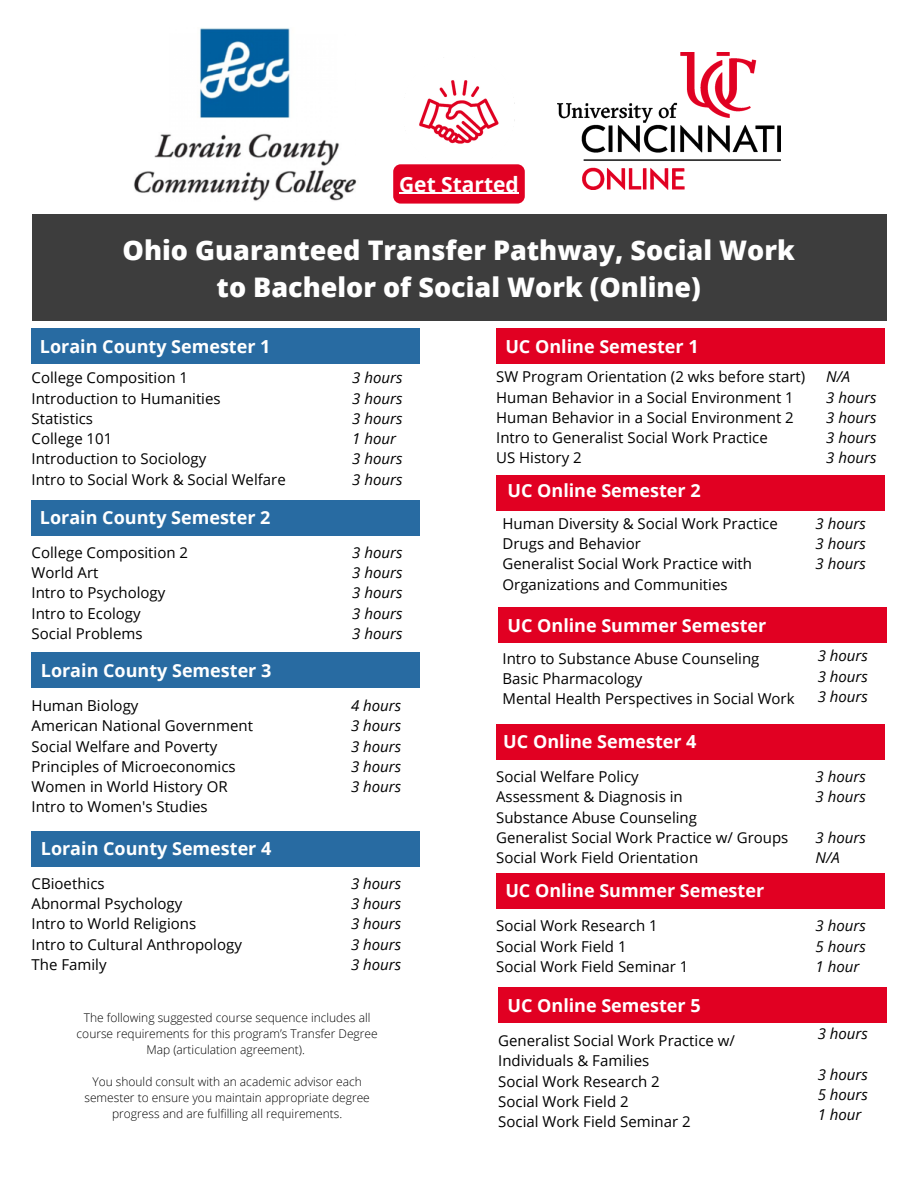
<style>
.page{position:relative;width:918px;height:1188px;background:#fff}
.page>*{position:absolute;margin:0;border:0;box-sizing:border-box;transform-origin:0 0}
.t1{font:800 27px/37.2px "Open Sans";color:#fff;text-align:center}
.t2{font:700 21px "Open Sans";color:#fff}
.t3{font:700 18px "Open Sans";color:#fff}
.t4{font:15px/20.2px "Open Sans";color:#000}
.t5{font:italic 15px/20.2px "Open Sans";color:#000;text-align:justify}
.t6{font:300 12px/16px "Open Sans";color:#000;text-align:center}
</style>
<div class="page">
<img style="left:134px;top:28px;width:223px;height:173px">
<img style="left:558px;top:53px;width:222px;height:137px">
<img style="left:419px;top:80px;width:96px;height:64px">
<div style="left:32px;top:214px;width:854px;height:107px;background:#3d3d3d"></div>
<div style="left:32px;top:328px;width:388px;height:36px;background:#286ba2"></div>
<div style="left:32px;top:500px;width:388px;height:35px;background:#286ba2"></div>
<div style="left:498px;top:608px;width:388px;height:35px;background:#e10022"></div>
<div style="left:496px;top:724px;width:388px;height:35px;background:#e10022"></div>
<div style="left:498px;top:988px;width:388px;height:35px;background:#e10022"></div>
<div style="left:393px;top:164px;width:132px;height:40px;background:#e10022;border-radius:7px"></div>
<hr style="left:399px;top:193px;width:120px;height:1px;background:#fff">
<div style="left:32px;top:653px;width:388px;height:35px;background:#286ba2"></div>
<div style="left:32px;top:831px;width:388px;height:35px;background:#286ba2"></div>
<div style="left:496px;top:328px;width:388px;height:36px;background:#e10022"></div>
<div style="left:496px;top:475px;width:388px;height:36px;background:#e10022"></div>
<div style="left:496px;top:873px;width:388px;height:35px;background:#e10022"></div>
<h2 class="t2" style="left:399px;top:169px;width:121px">Get Started</h2>
<h1 class="t1" style="left:123px;top:231px;width:674px">Ohio Guaranteed Transfer Pathway, Social Work to Bachelor of Social Work (Online)</h1>
<p class="t3" style="left:40px;top:334px;width:232px">Lorain County Semester 1</p>
<p class="t3" style="left:505px;top:334px;width:195px">UC Online Semester 1</p>
<p class="t4" style="left:496px;top:366px;width:311px">SW Program Orientation (2 wks before start)<br>Human Behavior in a Social Environment 1<br>Human Behavior in a Social Environment 2<br>Intro to Generalist Social Work Practice<br>US History 2</p>
<p class="t5" style="left:826px;top:366px;width:52px;text-align:left">N/A<br>3 hours<br>3 hours<br>3 hours<br>3 hours</p>
<p class="t3" style="left:507px;top:478px;width:195px">UC Online Semester 2</p>
<p class="t4" style="left:503px;top:513px;width:277px">Human Diversity &amp; Social Work Practice<br>Drugs and Behavior<br>Generalist Social Work Practice with<br>Organizations and Communities</p>
<p class="t5" style="left:816px;top:513px;width:52px">3 hours 3 hours 3 hours</p>
<p class="t4" style="left:32px;top:367px;width:256px">College Composition 1<br>Introduction to Humanities<br>Statistics<br>College 101<br>Introduction to Sociology<br>Intro to Social Work &amp; Social Welfare</p>
<p class="t5" style="left:352px;top:367px;width:52px;text-align:left">3 hours<br>3 hours<br>3 hours<br>1 hour<br>3 hours<br>3 hours</p>
<p class="t3" style="left:40px;top:505px;width:232px">Lorain County Semester 2</p>
<p class="t4" style="left:32px;top:542px;width:158px">College Composition 2<br>World Art<br>Intro to Psychology<br>Intro to Ecology<br>Social Problems</p>
<p class="t5" style="left:352px;top:542px;width:52px">3 hours 3 hours 3 hours 3 hours 3 hours</p>
<p class="t3" style="left:507px;top:613px;width:260px">UC Online Summer Semester</p>
<p class="t4" style="left:503px;top:648px;width:294px">Intro to Substance Abuse Counseling<br>Basic Pharmacology<br>Mental Health Perspectives in Social Work</p>
<p class="t5" style="left:818px;top:645px;width:52px">3 hours 3 hours 3 hours</p>
<p class="t3" style="left:503px;top:729px;width:195px">UC Online Semester 4</p>
<p class="t4" style="left:496px;top:766px;width:294px">Social Welfare Policy<br>Assessment &amp; Diagnosis in<br>Substance Abuse Counseling<br>Generalist Social Work Practice w/ Groups<br>Social Work Field Orientation</p>
<p class="t5" style="left:816px;top:766px;width:52px">3 hours<br>3 hours</p>
<p class="t3" style="left:41px;top:658px;width:232px">Lorain County Semester 3</p>
<p class="t4" style="left:32px;top:695px;width:223px">Human Biology<br>American National Government<br>Social Welfare and Poverty<br>Principles of Microeconomics<br>Women in World History OR<br>Intro to Women's Studies</p>
<p class="t5" style="left:351px;top:695px;width:52px">4 hours 3 hours 3 hours 3 hours 3 hours</p>
<p class="t5" style="left:816px;top:827px;width:52px">3 hours<br>N/A</p>
<p class="t3" style="left:41px;top:836px;width:232px">Lorain County Semester 4</p>
<p class="t4" style="left:32px;top:873px;width:212px">CBioethics<br>Abnormal Psychology<br>Intro to World Religions<br>Intro to Cultural Anthropology<br>The Family</p>
<p class="t5" style="left:351px;top:873px;width:52px">3 hours 3 hours 3 hours 3 hours 3 hours</p>
<p class="t6" style="left:77px;top:1009px;width:303px">The following suggested course sequence includes all course requirements for this program’s Transfer Degree<br>Map (articulation agreement).</p>
<p class="t6" style="left:84px;top:1073px;width:287px">You should consult with an academic advisor each semester to ensure you maintain appropriate degree progress and are fulfilling all requirements.</p>
<p class="t3" style="left:505px;top:878px;width:260px">UC Online Summer Semester</p>
<p class="t4" style="left:496px;top:915px;width:194px">Social Work Research 1<br>Social Work Field 1<br>Social Work Field Seminar 1</p>
<p class="t5" style="left:816px;top:915px;width:52px">3 hours 5 hours 1 hour</p>
<p class="t3" style="left:507px;top:993px;width:195px">UC Online Semester 5</p>
<p class="t4" style="left:498px;top:1030px;width:238px">Generalist Social Work Practice w/<br>Individuals &amp; Families<br>Social Work Research 2<br>Social Work Field 2<br>Social Work Field Seminar 2</p>
<p class="t5" style="left:818px;top:1023px;width:52px">3 hours</p>
<p class="t5" style="left:818px;top:1064px;width:52px">3 hours 5 hours 1 hour</p>
</div>
